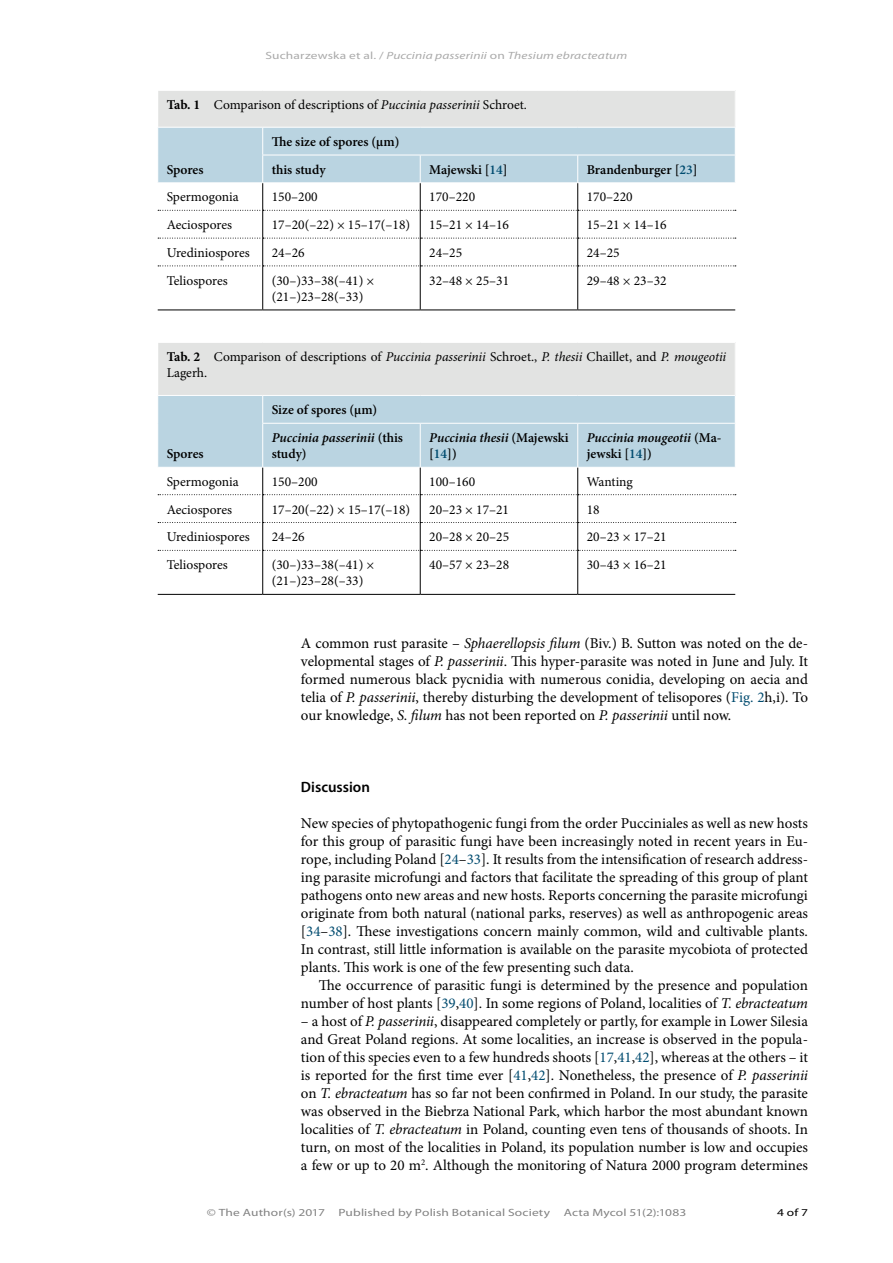
<style>
.page{position:relative;width:893px;height:1263px;background:#fff}
.page>*{position:absolute;margin:0;border:0;box-sizing:border-box;transform-origin:0 0}
.Body_text___first_li{font:15px/18px "Minion Pro";color:#000;text-align:right}
.Body_text{font:15px/18px "Minion Pro";letter-spacing:-.005em;color:#000;text-align:justify}
.Body_text___top_marg{font:15px/18px "Minion Pro";color:#000;text-align:justify}
.t1{font:600 15px "Myriad Pro";color:#000}
.Table_data{font:13.5px/16.2px "Minion Pro";color:#000}
.Table_header{font:italic 600 13.5px/16.2px "Minion Pro";letter-spacing:-.005em;color:#000}
.Table_header-2{font:600 13.5px "Minion Pro";letter-spacing:-.005em;color:#000}
.t2{font:10.5px "Myriad Pro";letter-spacing:.01em;color:#828282;scale:1.28 1}
.t3{font:italic 10.5px "Myriad Pro";letter-spacing:.01em;color:#aaa;scale:1.28 1}
.t4{font:10.5px "Myriad Pro";color:#000;scale:1.28 1}
.s1{font-style:normal}
.s2{font-weight:700}
.s3{font-style:italic}
.s4{color:#004b6f}
.s5{font-style:normal;color:#004b6f}
</style>
<div class="page">
<div style="left:158px;top:90px;width:577px;height:37px;background:#e2e3e2"></div>
<hr style="left:262px;top:266px;width:1px;height:44px;background:#000">
<hr style="left:420px;top:266px;width:1px;height:44px;background:#000">
<hr style="left:577px;top:266px;width:1px;height:44px;background:#000">
<svg style="left:157px;top:128px;width:579px;height:139px"></svg>
<hr style="left:157px;top:90px;width:106px;height:1px;background:#fff">
<hr style="left:263px;top:90px;width:157px;height:1px;background:#fff">
<hr style="left:420px;top:90px;width:158px;height:1px;background:#fff">
<hr style="left:578px;top:90px;width:158px;height:1px;background:#fff">
<hr style="left:158px;top:310px;width:105px;height:1px;background:#000">
<hr style="left:263px;top:310px;width:157px;height:1px;background:#000">
<hr style="left:420px;top:310px;width:158px;height:1px;background:#000">
<hr style="left:578px;top:310px;width:157px;height:1px;background:#000">
<div style="left:158px;top:342px;width:577px;height:53px;background:#e2e3e2"></div>
<hr style="left:262px;top:551px;width:1px;height:43px;background:#000">
<hr style="left:420px;top:551px;width:1px;height:43px;background:#000">
<hr style="left:577px;top:551px;width:1px;height:43px;background:#000">
<svg style="left:157px;top:396px;width:579px;height:155px"></svg>
<hr style="left:157px;top:342px;width:106px;height:1px;background:#fff">
<hr style="left:263px;top:342px;width:157px;height:1px;background:#fff">
<hr style="left:420px;top:342px;width:158px;height:1px;background:#fff">
<hr style="left:578px;top:342px;width:158px;height:1px;background:#fff">
<hr style="left:158px;top:594px;width:105px;height:1px;background:#000">
<hr style="left:263px;top:594px;width:157px;height:1px;background:#000">
<hr style="left:420px;top:594px;width:158px;height:1px;background:#000">
<hr style="left:578px;top:594px;width:157px;height:1px;background:#000">
<p class="t3" style="left:266px;top:49px;width:284px"><span class="s1">Sucharzewska et al. /</span> Puccinia passerinii <span class="s1">on</span> Thesium ebracteatum</p>
<p class="Table_data" style="left:167px;top:97px;width:362px"><span class="s2">Tab. 1</span> Comparison of descriptions of <span class="s3">Puccinia passerinii</span> Schroet.</p>
<p class="Table_header-2" style="left:167px;top:160px;width:38px">Spores</p>
<p class="Table_header-2" style="left:272px;top:132px;width:129px">The size of spores (µm)</p>
<p class="Table_header-2" style="left:272px;top:160px;width:55px">this study</p>
<p class="Table_header-2" style="left:429px;top:160px;width:80px">Majewski [<span class="s4">14</span>]</p>
<p class="Table_header-2" style="left:587px;top:160px;width:112px">Brandenburger [<span class="s4">23</span>]</p>
<p class="Table_data" style="left:167px;top:189px;width:74px">Spermogonia</p>
<p class="Table_data" style="left:272px;top:189px;width:47px">150–200</p>
<p class="Table_data" style="left:429px;top:189px;width:47px">170–220</p>
<p class="Table_data" style="left:587px;top:189px;width:47px">170–220</p>
<p class="Table_data" style="left:167px;top:217px;width:67px">Aeciospores</p>
<p class="Table_data" style="left:272px;top:217px;width:140px">17–20(–22) × 15–17(–18)</p>
<p class="Table_data" style="left:429px;top:217px;width:81px">15–21 × 14–16</p>
<p class="Table_data" style="left:587px;top:217px;width:81px">15–21 × 14–16</p>
<p class="Table_data" style="left:167px;top:245px;width:84px">Urediniospores</p>
<p class="Table_data" style="left:272px;top:245px;width:34px">24–26</p>
<p class="Table_data" style="left:429px;top:245px;width:34px">24–25</p>
<p class="Table_data" style="left:587px;top:245px;width:34px">24–25</p>
<p class="Table_data" style="left:167px;top:272px;width:62px">Teliospores</p>
<p class="Table_data" style="left:272px;top:272px;width:104px">(30–)33–38(–41) × (21–)23–28(–33)</p>
<p class="Table_data" style="left:429px;top:272px;width:81px">32–48 × 25–31</p>
<p class="Table_data" style="left:587px;top:272px;width:81px">29–48 × 23–32</p>
<p class="Table_data" style="left:167px;top:349px;width:561px"><span class="s2">Tab. 2</span> Comparison of descriptions of <span class="s3">Puccinia passerinii</span> Schroet., <span class="s3">P. thesii</span> Chaillet, and <span class="s3">P. mougeotii<br></span>Lagerh.</p>
<p class="Table_header-2" style="left:167px;top:445px;width:38px">Spores</p>
<p class="Table_header-2" style="left:272px;top:401px;width:107px">Size of spores (µm)</p>
<p class="Table_header" style="left:272px;top:429px;width:133px">Puccinia passerinii <span class="s1">(this study)</span></p>
<p class="Table_header" style="left:429px;top:429px;width:141px">Puccinia thesii <span class="s1">(Majewski [</span><span class="s5">14</span><span class="s1">])</span></p>
<p class="Table_header" style="left:587px;top:429px;width:136px">Puccinia mougeotii <span class="s1">(Ma&shy;jewski [</span><span class="s5">14</span><span class="s1">])</span></p>
<p class="Table_data" style="left:167px;top:473px;width:74px">Spermogonia</p>
<p class="Table_data" style="left:272px;top:473px;width:47px">150–200</p>
<p class="Table_data" style="left:429px;top:473px;width:47px">100–160</p>
<p class="Table_data" style="left:587px;top:473px;width:48px">Wanting</p>
<p class="Table_data" style="left:167px;top:501px;width:67px">Aeciospores</p>
<p class="Table_data" style="left:272px;top:501px;width:140px">17–20(–22) × 15–17(–18)</p>
<p class="Table_data" style="left:429px;top:501px;width:81px">20–23 × 17–21</p>
<p class="Table_data" style="left:587px;top:501px;width:14px">18</p>
<p class="Table_data" style="left:167px;top:529px;width:84px">Urediniospores</p>
<p class="Table_data" style="left:272px;top:529px;width:34px">24–26</p>
<p class="Table_data" style="left:429px;top:529px;width:81px">20–28 × 20–25</p>
<p class="Table_data" style="left:587px;top:529px;width:81px">20–23 × 17–21</p>
<p class="Table_data" style="left:167px;top:557px;width:62px">Teliospores</p>
<p class="Table_data" style="left:272px;top:557px;width:104px">(30–)33–38(–41) × (21–)23–28(–33)</p>
<p class="Table_data" style="left:429px;top:557px;width:81px">40–57 × 23–28</p>
<p class="Table_data" style="left:587px;top:557px;width:81px">30–43 × 16–21</p>
<p class="Body_text___top_marg" style="left:301px;top:634px;width:509px">A common rust parasite – <span class="s3">Sphaerellopsis filum</span> (Biv.) B. Sutton was noted on the de&shy;velopmental stages of <span class="s3">P. passerinii</span>. This hyper-parasite was noted in June and July. It formed numerous black pycnidia with numerous conidia, developing on aecia and telia of <span class="s3">P. passerinii</span>, thereby disturbing the development of telisopores (<span class="s4">Fig. 2</span>h,i). To our knowledge, <span class="s3">S. filum</span> has not been reported on <span class="s3">P. passerinii</span> until now.</p>
<p class="t1" style="left:301px;top:777px;width:71px">Discussion</p>
<p class="Body_text" style="left:301px;top:814px;width:509px">New species of phytopathogenic fungi from the order Pucciniales as well as new hosts for this group of parasitic fungi have been increasingly noted in recent years in Eu&shy;rope, including Poland [<span class="s4">24</span>–<span class="s4">33</span>]. It results from the intensification of research address&shy;ing parasite microfungi and factors that facilitate the spreading of this group of plant pathogens onto new areas and new hosts. Reports concerning the parasite microfungi originate from both natural (national parks, reserves) as well as anthropogenic areas [<span class="s4">34</span>–<span class="s4">38</span>]. These investigations concern mainly common, wild and cultivable plants.<br>In contrast, still little information is available on the parasite mycobiota of protected plants. This work is one of the few presenting such data.</p>
<p class="Body_text___first_li" style="left:301px;top:976px;width:509px">The occurrence of parasitic fungi is determined by the presence and population number of host plants [<span class="s4">39</span>,<span class="s4">40</span>]. In some regions of Poland, localities of <span class="s3">T. ebracteatum</span></p>
<p class="Body_text___first_li" style="left:301px;top:1012px;width:509px;text-align:justify">– a host of <span class="s3">P. passerinii</span>, disappeared completely or partly, for example in Lower Silesia and Great Poland regions. At some localities, an increase is observed in the popula&shy;tion of this species even to a few hundreds shoots [<span class="s4">17</span>,<span class="s4">41</span>,<span class="s4">42</span>], whereas at the others – it is reported for the first time ever [<span class="s4">41</span>,<span class="s4">42</span>]. Nonetheless, the presence of <span class="s3">P. passerinii </span>on <span class="s3">T. ebracteatum</span> has so far not been confirmed in Poland. In our study, the parasite was observed in the Biebrza National Park, which harbor the most abundant known localities of <span class="s3">T. ebracteatum</span> in Poland, counting even tens of thousands of shoots. In turn, on most of the localities in Poland, its population number is low and occupies a few or up to 20 m<sup>2</sup>. Although the monitoring of Natura 2000 program determines</p>
<p class="t2" style="left:207px;top:1205px;width:94px">© The Author(s) 2017</p>
<p class="t2" style="left:338px;top:1205px;width:167px">Published by Polish Botanical Society</p>
<p class="t2" style="left:564px;top:1205px;width:97px">Acta Mycol 51(2):1083</p>
<p class="t4" style="left:777px;top:1205px;width:26px">4 of 7</p>
</div>
